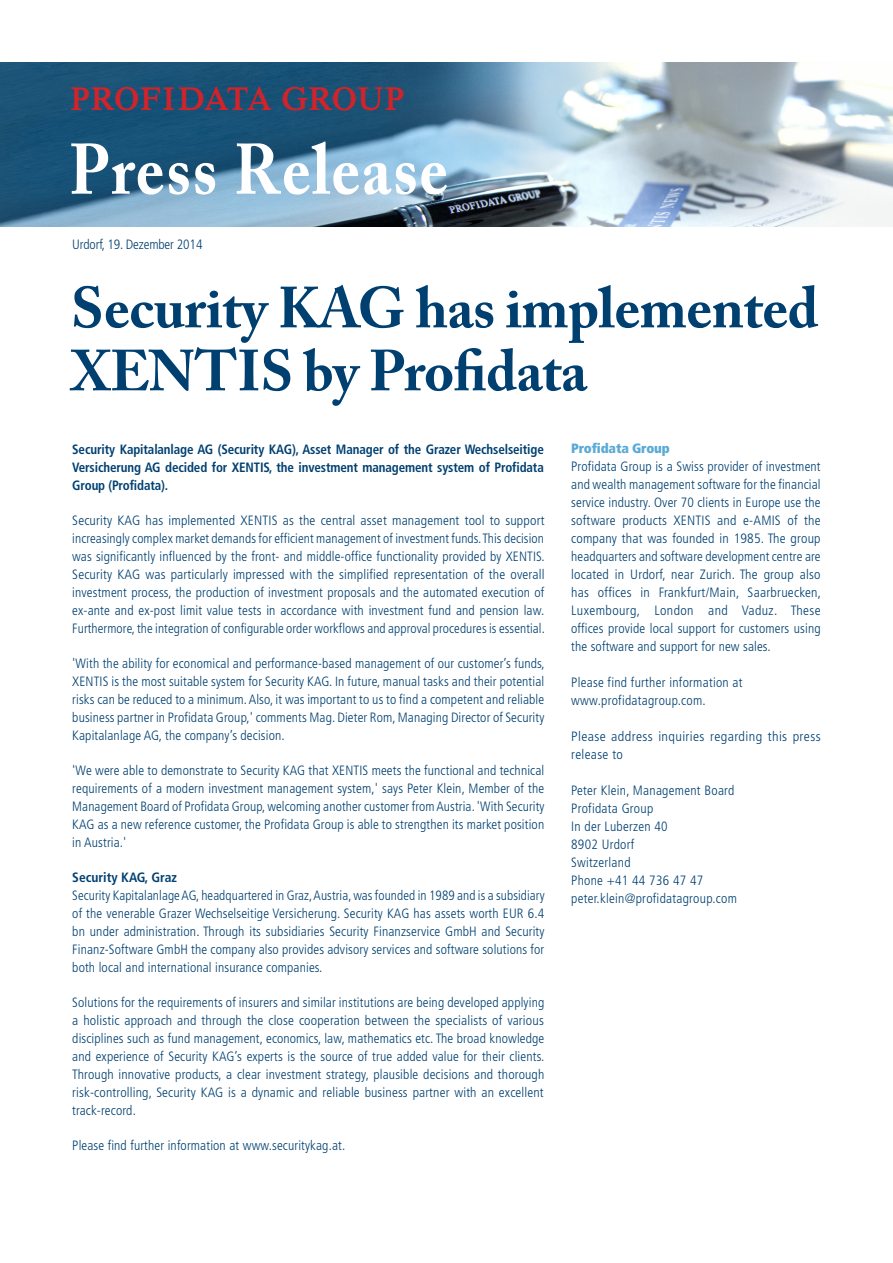
<style>
.page{position:relative;width:893px;height:1263px;background:#fff}
.page>*{position:absolute;margin:0;border:0;box-sizing:border-box;transform-origin:0 0}
.t1{font:700 70.65px "Adobe Caslon Pro";letter-spacing:.025em;color:#fff;scale:.9 1}
.t2{font:700 57.3px/63px "Adobe Caslon Pro";letter-spacing:-.01em;color:#004071}
.t3{font:600 32.25px "Times BQ";letter-spacing:.03em;color:#d1232a;scale:.9 1}
.t4{font:300 condensed 13.5px/18px "Frutiger";letter-spacing:.01em;color:#004071;text-align:justify}
.t5{font:700 condensed 13.5px/18px "Frutiger";letter-spacing:-.01em;color:#004071;text-align:justify;scale:.96 1}
.t6{font:300 condensed 13.5px/18px "Frutiger";letter-spacing:.01em;color:#004071;scale:1.05 1}
.t7{font:300 condensed 13.5px "Frutiger";letter-spacing:-.01em;color:#004071}
.t8{font:700 condensed 13.5px "Frutiger";letter-spacing:-.01em;color:#004071}
.t9{font:900 condensed 13.5px "Frutiger";letter-spacing:-.01em;color:#5baad6}
</style>
<div class="page">
<img style="left:0;top:63px;width:893px;height:163px">
<h3 class="t3" style="left:71px;top:80px;width:372px">PROFIDATA GROUP</h3>
<h1 class="t1" style="left:69px;top:128px;width:422px">Press Release</h1>
<p class="t7" style="left:72px;top:237px;width:132px">Urdorf, 19. Dezember 2014</p>
<h2 class="t2" style="left:71px;top:276px;width:749px">Security KAG has implemented<br>XENTIS by Profidata</h2>
<p class="t5" style="left:72px;top:440px;width:493px">Security Kapitalanlage AG (Security KAG), Asset Manager of the Grazer Wechselseitige Versicherung AG decided for XENTIS, the investment management system of Profidata Group (Profidata).</p>
<p class="t4" style="left:72px;top:511px;width:474px">Security KAG has implemented XENTIS as the central asset management tool to support increasingly complex market demands for efficient management of investment funds. This decision was significantly influenced by the front- and middle-office functionality provided by XENTIS.<br>Security KAG was particularly impressed with the simplified representation of the overall investment process, the production of investment proposals and the automated execution of ex-ante and ex-post limit value tests in accordance with investment fund and pension law.<br>Furthermore, the integration of configurable order workflows and approval procedures is essential.</p>
<p class="t4" style="left:72px;top:654px;width:474px">'With the ability for economical and performance-based management of our customer’s funds, XENTIS is the most suitable system for Security KAG. In future, manual tasks and their potential risks can be reduced to a minimum. Also, it was important to us to find a competent and reliable business partner in Profidata Group,' comments Mag. Dieter Rom, Managing Director of Security Kapitalanlage AG, the company’s decision.</p>
<p class="t4" style="left:72px;top:761px;width:474px">'We were able to demonstrate to Security KAG that XENTIS meets the functional and technical requirements of a modern investment management system,' says Peter Klein, Member of the Management Board of Profidata Group, welcoming another customer from Austria. 'With Security KAG as a new reference customer, the Profidata Group is able to strengthen its market position in Austria.'</p>
<p class="t8" style="left:72px;top:869px;width:106px">Security KAG, Graz</p>
<p class="t4" style="left:72px;top:886px;width:474px">Security Kapitalanlage AG, headquartered in Graz, Austria, was founded in 1989 and is a subsidiary of the venerable Grazer Wechselseitige Versicherung. Security KAG has assets worth EUR 6.4 bn under administration. Through its subsidiaries Security Finanzservice GmbH and Security Finanz-Software GmbH the company also provides advisory services and software solutions for both local and international insurance companies.</p>
<p class="t4" style="left:72px;top:993px;width:474px">Solutions for the requirements of insurers and similar institutions are being developed applying a holistic approach and through the close cooperation between the specialists of various disciplines such as fund management, economics, law, mathematics etc. The broad knowledge and experience of Security KAG’s experts is the source of true added value for their clients.<br>Through innovative products, a clear investment strategy, plausible decisions and thorough risk-controlling, Security KAG is a dynamic and reliable business partner with an excellent track-record.</p>
<p class="t4" style="left:72px;top:1136px;width:275px">Please find further information at www.securitykag.at.</p>
<p class="t9" style="left:571px;top:440px;width:100px">Profidata Group</p>
<p class="t4" style="left:571px;top:458px;width:251px">Profidata Group is a Swiss provider of investment and wealth management software for the financial service industry. Over 70 clients in Europe use the software products XENTIS and e-AMIS of the company that was founded in 1985. The group headquarters and software development centre are located in Urdorf, near Zurich. The group also has offices in Frankfurt/Main, Saarbruecken, Luxembourg, London and Vaduz. These offices provide local support for customers using the software and support for new sales.</p>
<p class="t4" style="left:571px;top:674px;width:173px">Please find further information at www.profidatagroup.com.</p>
<p class="t6" style="left:571px;top:728px;width:239px">Please address inquiries regarding this press release to</p>
<p class="t4" style="left:571px;top:782px;width:167px;text-align:left">Peter Klein, Management Board<br>Profidata Group<br>In der Luberzen 40<br>8902 Urdorf<br>Switzerland<br>Phone +41 44 736 47 47 peter.klein@profidatagroup.com</p>
</div>
